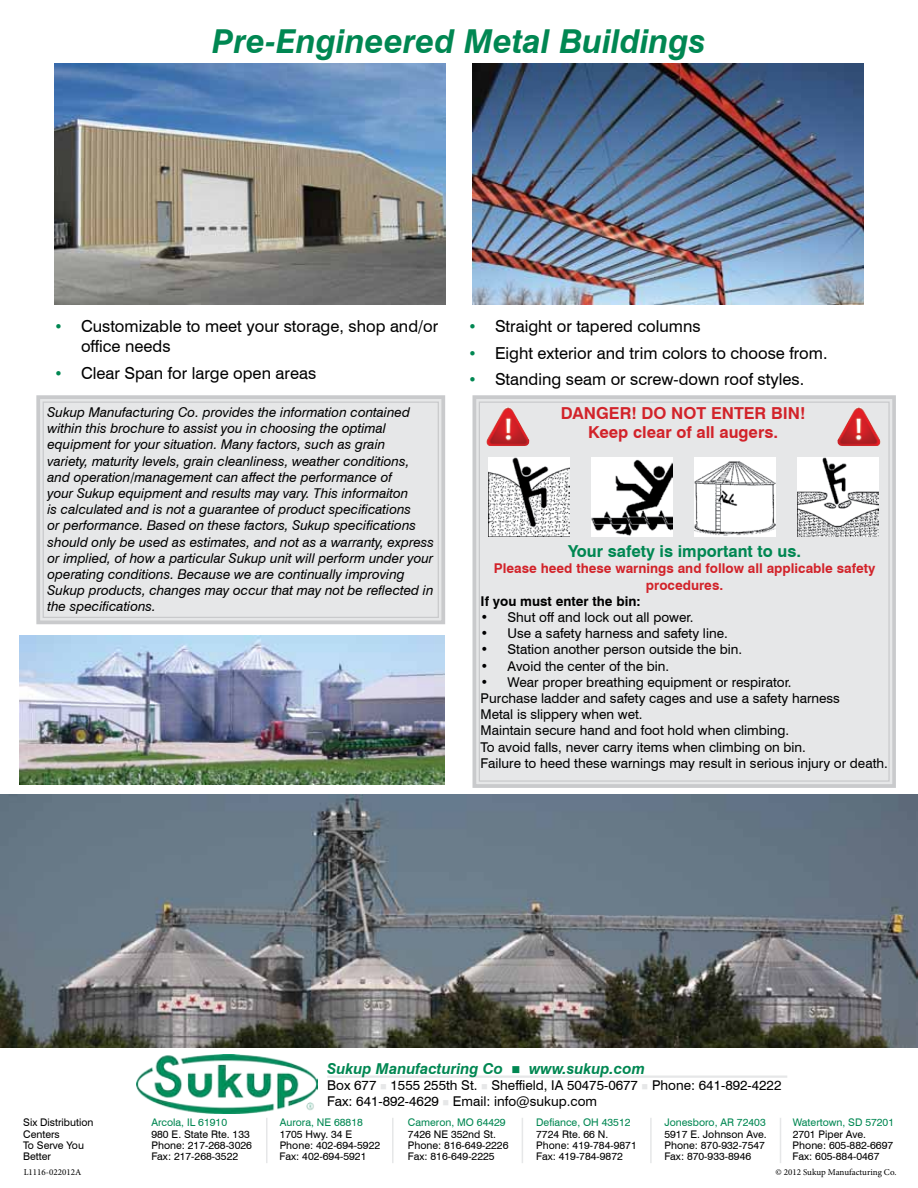
<style>
.page{position:relative;width:918px;height:1188px;background:#fff}
.page>*{position:absolute;margin:0;border:0;box-sizing:border-box;transform-origin:0 0}
.t1{font:italic 700 33px "Swiss 721 BT";color:#008752}
.t2{font:16.5px/19.8px "Swiss 721 BT";color:#000}
.t3{font:700 16.5px/19.8px "Swiss 721 BT";color:#d2232a;text-align:center}
.t4{font:700 16.5px "Swiss 721 BT";color:#008752}
.t5{font:italic 700 15px "Swiss 721 BT";color:#008752}
.t6{font:italic 13.5px/16.2px "Swiss 721 BT";color:#000}
.t7{font:13.5px/16.2px "Swiss 721 BT";color:#000}
.t8{font:700 13.5px/16.2px "Swiss 721 BT";color:#d2232a;text-align:center}
.t9{font:700 13.5px "Swiss 721 BT";color:#000}
.t10{font:10.5px "Swiss 721 BT";color:#000}
.t11{font:10.5px "Swiss 721 BT";color:#008752}
.t12{font:9px "Minion Pro";color:#000}
.s1{font-size:15px;color:#008752}
.s2{color:#e6e7e8}
</style>
<div class="page">
<div style="left:36px;top:395px;width:409px;height:230px;background:#e6e7e8"></div>
<div style="left:43px;top:402px;width:396px;height:216px;border:1px solid #c9cacc"></div>
<hr style="left:327px;top:1076px;width:460px;height:2px;background:#e6e7e8">
<hr style="left:266px;top:1118px;width:2px;height:45px;background:#e6e7e8">
<hr style="left:392px;top:1118px;width:2px;height:45px;background:#e6e7e8">
<hr style="left:522px;top:1118px;width:1px;height:45px;background:#e6e7e8">
<hr style="left:650px;top:1118px;width:2px;height:45px;background:#e6e7e8">
<hr style="left:780px;top:1118px;width:1px;height:45px;background:#e6e7e8">
<img style="left:136px;top:1054px;width:182px;height:59px">
<img style="left:0;top:795px;width:918px;height:253px">
<div style="left:472px;top:395px;width:424px;height:393px;background:#e6e7e8"></div>
<img style="left:489px;top:458px;width:81px;height:79px">
<img style="left:797px;top:458px;width:81px;height:79px">
<img style="left:694px;top:458px;width:81px;height:79px">
<img style="left:591px;top:458px;width:81px;height:79px">
<img style="left:54px;top:64px;width:392px;height:241px">
<img style="left:472px;top:64px;width:392px;height:241px">
<img style="left:19px;top:635px;width:426px;height:149px">
<svg style="left:480px;top:404px;width:61px;height:48px;background:#dda5a7"></svg>
<hr style="left:488px;top:446px;width:39px;height:2px;background:#e6e7e8">
<svg style="left:825px;top:404px;width:62px;height:48px;background:#dda6a8"></svg>
<hr style="left:840px;top:446px;width:39px;height:2px;background:#e6e7e8">
<h1 class="t1" style="left:212px;top:18px;width:495px">Pre-Engineered Metal Buildings</h1>
<p class="t2" style="left:81px;top:316px;width:359px;text-indent:-27px"><span class="s1">•</span> Customizable to meet your storage, shop and/or office needs</p>
<p class="t2" style="left:54px;top:362px;width:264px"><span class="s1">•</span> Clear Span for large open areas</p>
<p class="t2" style="left:468px;top:316px;width:234px"><span class="s1">•</span> Straight or tapered columns</p>
<p class="t2" style="left:468px;top:342px;width:361px"><span class="s1">•</span> Eight exterior and trim colors to choose from.</p>
<p class="t2" style="left:468px;top:369px;width:338px"><span class="s1">•</span> Standing seam or screw-down roof styles.</p>
<p class="t6" style="left:48px;top:404px;width:388px">Sukup Manufacturing Co. provides the information contained within this brochure to assist you in choosing the optimal equipment for your situation. Many factors, such as grain<br>variety, maturity levels, grain cleanliness, weather conditions, and operation/management can affect the performance of<br>your Sukup equipment and results may vary. This informaiton<br>is calculated and is not a guarantee of product specifications<br>or performance. Based on these factors, Sukup specifications should only be used as estimates, and not as a warranty, express or implied, of how a particular Sukup unit will perform under your operating conditions. Because we are continually improving Sukup products, changes may occur that may not be reflected in the specifications.</p>
<p class="t3" style="left:561px;top:402px;width:246px">DANGER! DO NOT ENTER BIN!<br>Keep clear of all augers.</p>
<p class="t4" style="left:568px;top:540px;width:234px">Your safety is important to us.</p>
<p class="t8" style="left:494px;top:560px;width:383px">Please heed these warnings and follow all applicable safety procedures.</p>
<p class="t9" style="left:481px;top:592px;width:161px">If you must enter the bin:</p>
<p class="t7" style="left:481px;top:609px;width:214px">• Shut off and lock out all power.</p>
<p class="t7" style="left:481px;top:625px;width:249px">• Use a safety harness and safety line.</p>
<p class="t7" style="left:481px;top:641px;width:263px">• Station another person outside the bin.</p>
<p class="t7" style="left:481px;top:657px;width:190px">• Avoid the center of the bin.</p>
<p class="t7" style="left:481px;top:673px;width:409px">• Wear proper breathing equipment or respirator.<br>Purchase ladder and safety cages and use a safety harness<br>Metal is slippery when wet.<br>Maintain secure hand and foot hold when climbing.<br>To avoid falls, never carry items when climbing on bin.<br>Failure to heed these warnings may result in serious injury or death.</p>
<p class="t5" style="left:327px;top:1058px;width:319px">Sukup Manufacturing Co ■ www.sukup.com</p>
<p class="t7" style="left:327px;top:1077px;width:456px">Box 677 <span class="s2">■</span> 1555 255th St. <span class="s2">■</span> Sheffield, IA 50475-0677 <span class="s2">■</span> Phone: 641-892-4222<br>Fax: 641-892-4629 <span class="s2">■</span> Email: info@sukup.com</p>
<p class="t10" style="left:23px;top:1115px;width:72px">Six Distribution</p>
<p class="t11" style="left:151px;top:1115px;width:77px">Arcola, IL 61910</p>
<p class="t11" style="left:280px;top:1115px;width:85px">Aurora, NE 68818</p>
<p class="t11" style="left:408px;top:1115px;width:99px">Cameron, MO 64429</p>
<p class="t11" style="left:536px;top:1115px;width:96px">Defiance, OH 43512</p>
<p class="t11" style="left:664px;top:1115px;width:103px">Jonesboro, AR 72403</p>
<p class="t11" style="left:793px;top:1115px;width:103px">Watertown, SD 57201</p>
<p class="t10" style="left:23px;top:1127px;width:38px">Centers</p>
<p class="t10" style="left:151px;top:1127px;width:100px">980 E. State Rte. 133</p>
<p class="t10" style="left:280px;top:1127px;width:74px">1705 Hwy. 34 E</p>
<p class="t10" style="left:408px;top:1127px;width:90px">7426 NE 352nd St.</p>
<p class="t10" style="left:536px;top:1127px;width:74px">7724 Rte. 66 N.</p>
<p class="t10" style="left:664px;top:1127px;width:104px">5917 E. Johnson Ave.</p>
<p class="t10" style="left:793px;top:1127px;width:75px">2701 Piper Ave.</p>
<p class="t10" style="left:23px;top:1138px;width:62px">To Serve You</p>
<p class="t10" style="left:151px;top:1138px;width:102px">Phone: 217-268-3026</p>
<p class="t10" style="left:280px;top:1138px;width:102px">Phone: 402-694-5922</p>
<p class="t10" style="left:408px;top:1138px;width:102px">Phone: 816-649-2226</p>
<p class="t10" style="left:536px;top:1138px;width:102px">Phone: 419-784-9871</p>
<p class="t10" style="left:664px;top:1138px;width:102px">Phone: 870-932-7547</p>
<p class="t10" style="left:793px;top:1138px;width:102px">Phone: 605-882-6697</p>
<p class="t10" style="left:23px;top:1149px;width:29px">Better</p>
<p class="t10" style="left:151px;top:1149px;width:88px">Fax: 217-268-3522</p>
<p class="t10" style="left:280px;top:1149px;width:88px">Fax: 402-694-5921</p>
<p class="t10" style="left:408px;top:1149px;width:88px">Fax: 816-649-2225</p>
<p class="t10" style="left:536px;top:1149px;width:88px">Fax: 419-784-9872</p>
<p class="t10" style="left:664px;top:1149px;width:88px">Fax: 870-933-8946</p>
<p class="t10" style="left:793px;top:1149px;width:88px">Fax: 605-884-0467</p>
<p class="t12" style="left:24px;top:1166px;width:59px">L1116-022012A</p>
<p class="t12" style="left:775px;top:1166px;width:123px">© 2012 Sukup Manufacturing Co.</p>
</div>
